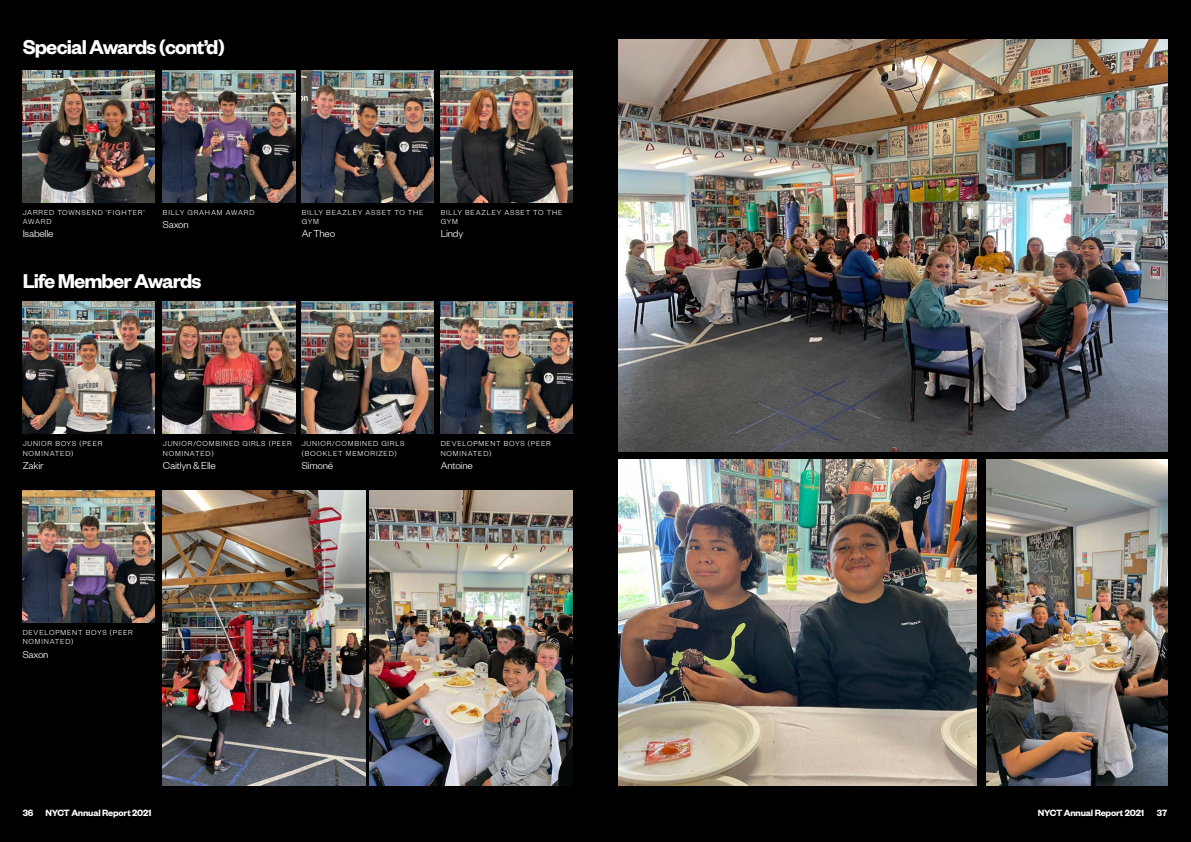
<style>
.page{position:relative;width:1191px;height:842px;background:#000}
.page>*{position:absolute;margin:0;border:0;box-sizing:border-box;transform-origin:0 0}
.t1{font:600 22px "Founders Grotesk";letter-spacing:-.04em;color:#fff}
.t2{font:300 11px "Founders Grotesk";letter-spacing:-.02em;color:#fff}
.t3{font:600 10px "Founders Grotesk";letter-spacing:-.02em;color:#fff}
.t4{font:300 8px/9.6px "Founders Grotesk";letter-spacing:.1em;color:#fff}
</style>
<div class="page">
<img style="left:23px;top:71px;width:132px;height:132px">
<img style="left:23px;top:302px;width:132px;height:132px">
<img style="left:163px;top:71px;width:132px;height:132px">
<img style="left:163px;top:302px;width:132px;height:132px">
<img style="left:302px;top:71px;width:132px;height:132px">
<img style="left:441px;top:71px;width:132px;height:132px">
<img style="left:302px;top:302px;width:132px;height:132px">
<img style="left:441px;top:302px;width:132px;height:132px">
<img style="left:23px;top:490px;width:132px;height:132px">
<img style="left:163px;top:490px;width:203px;height:295px">
<img style="left:369px;top:490px;width:203px;height:295px">
<img style="left:618px;top:40px;width:549px;height:411px">
<img style="left:618px;top:459px;width:359px;height:326px">
<img style="left:986px;top:459px;width:181px;height:326px">
<h1 class="t1" style="left:23px;top:33px;width:204px">Special Awards (cont’d)</h1>
<p class="t4" style="left:23px;top:207px;width:123px">JARRED TOWNSEND ‘FIGHTER’<br>AWARD</p>
<h2 class="t2" style="left:23px;top:227px;width:32px">Isabelle</h2>
<p class="t4" style="left:163px;top:207px;width:93px">BILLY GRAHAM AWARD</p>
<h2 class="t2" style="left:163px;top:218px;width:27px">Saxon</h2>
<h1 class="t1" style="left:23px;top:267px;width:180px">Life Member Awards</h1>
<p class="t4" style="left:302px;top:207px;width:123px">BILLY BEAZLEY ASSET TO THE<br>GYM</p>
<h2 class="t2" style="left:302px;top:227px;width:35px">Ar Theo</h2>
<p class="t4" style="left:441px;top:207px;width:123px">BILLY BEAZLEY ASSET TO THE<br>GYM</p>
<h2 class="t2" style="left:441px;top:227px;width:24px">Lindy</h2>
<p class="t4" style="left:23px;top:438px;width:81px">JUNIOR BOYS (PEER<br>NOMINATED)</p>
<h2 class="t2" style="left:23px;top:459px;width:22px">Zakir</h2>
<p class="t4" style="left:163px;top:438px;width:130px">JUNIOR/COMBINED GIRLS (PEER<br>NOMINATED)</p>
<h2 class="t2" style="left:163px;top:459px;width:54px">Caitlyn &amp; Elle</h2>
<p class="t4" style="left:302px;top:438px;width:104px">JUNIOR/COMBINED GIRLS (BOOKLET MEMORIZED)</p>
<h2 class="t2" style="left:302px;top:459px;width:33px">Simoné</h2>
<p class="t4" style="left:441px;top:438px;width:112px">DEVELOPMENT BOYS (PEER<br>NOMINATED)</p>
<h2 class="t2" style="left:441px;top:459px;width:34px">Antoine</h2>
<p class="t4" style="left:23px;top:627px;width:112px">DEVELOPMENT BOYS (PEER<br>NOMINATED)</p>
<h2 class="t2" style="left:23px;top:647px;width:27px">Saxon</h2>
<p class="t3" style="left:23px;top:806px;width:130px">36 NYCT Annual Report 2021</p>
<p class="t3" style="left:1037px;top:806px;width:108px">NYCT Annual Report 2021</p>
<p class="t3" style="left:1157px;top:806px;width:12px">37</p>
</div>
